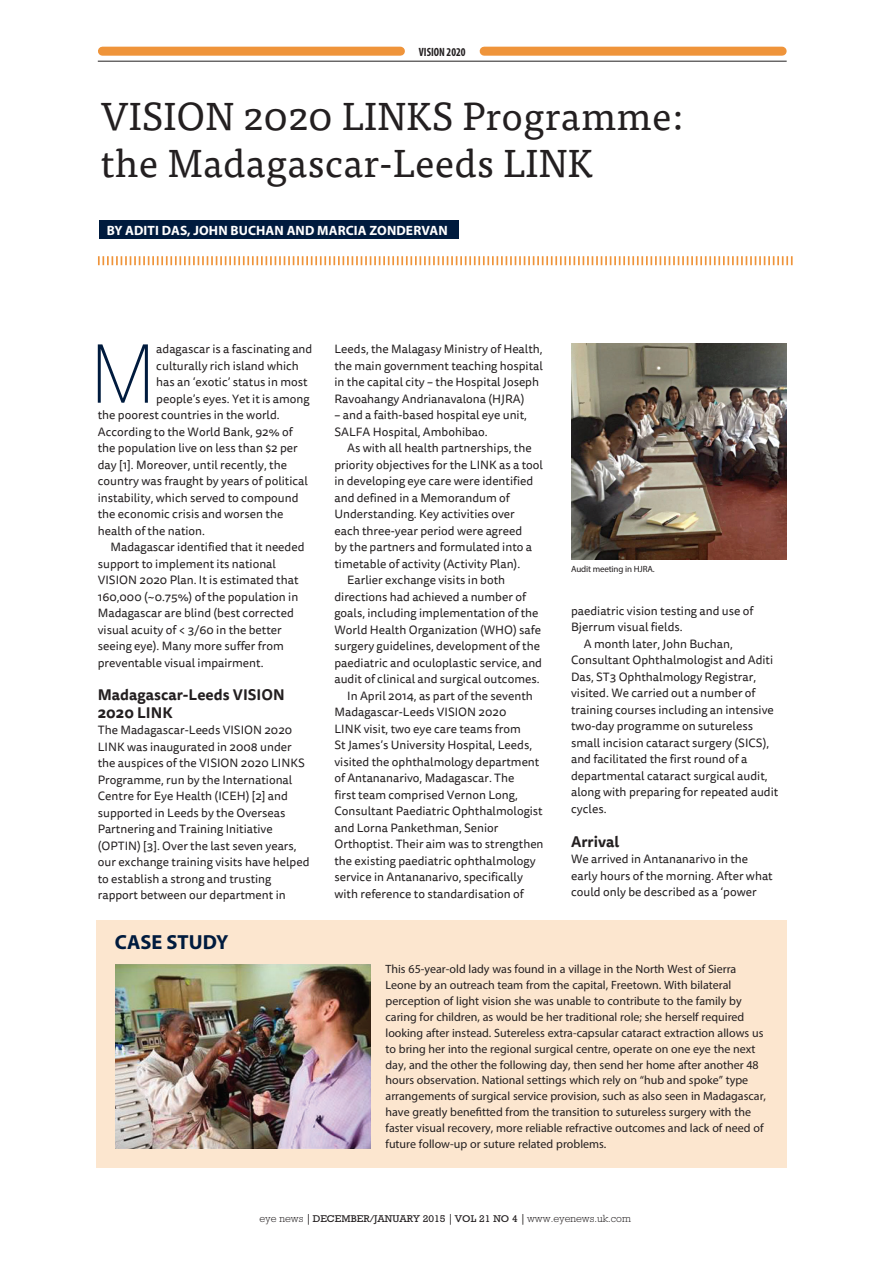
<style>
.page{position:relative;width:893px;height:1263px;background:#fff}
.page>*{position:absolute;margin:0;border:0;box-sizing:border-box;transform-origin:0 0}
.DROP_CAP{font:300 expanded 79.65px "Europa SB";color:#001b3e}
.ENT_article_heading{font:39px/46.5px "Tisa Pro";letter-spacing:.01em;color:#231f20}
.t1{font:700 20.4px "Myriad Pro";color:#001b3e}
.ENT_article_subhead{font:700 15px/17.2px "Tisa Sans Pro";color:#231f20}
.t2{font:700 13.5px "Myriad Pro";letter-spacing:.01em;color:#fff}
.DROP_CAP-2{font:12px/16.5px "Tisa Sans Pro";color:#231f20}
.art_body_initial_par{font:12px/15.9px "Myriad Pro";color:#231f20}
.t3{font:700 condensed 12px "Myriad Pro";color:#231f20;scale:.93 1}
.t4{font:10.05px "Rockwell";color:#231f20;scale:1.05 1}
.art_caption_black{font:9px "Myriad Pro";letter-spacing:-.02em;color:#231f20}
.s1{font-weight:300;font-size:10.5px}
.s2{font-family:"Adobe Caslon Pro";font-weight:700;font-size:10.5px}
</style>
<div class="page">
<img style="left:571px;top:343px;width:215px;height:216px">
<div style="left:96px;top:921px;width:691px;height:247px;background:#fce6cf"></div>
<img style="left:116px;top:964px;width:254px;height:185px">
<svg style="left:98px;top:256px;width:695px;height:9px"></svg>
<div style="left:99px;top:220px;width:360px;height:19px;background:#001b3e"></div>
<hr style="left:98px;top:61px;width:689px;height:1px;background:#231f20">
<div style="left:102px;top:47px;width:298px;height:9px;background:#ef943a"></div>
<div style="left:484px;top:47px;width:298px;height:9px;background:#ef943a"></div>
<p class="t3" style="left:419px;top:44px;width:52px">VISION 2020</p>
<p class="ENT_article_heading" style="left:101px;top:91px;width:584px">VISION 2020 LINKS Programme: the Madagascar-Leeds LINK</p>
<p class="t2" style="left:107px;top:221px;width:342px">BY ADITI DAS, JOHN BUCHAN AND MARCIA ZONDERVAN</p>
<p class="DROP_CAP-2" style="left:156px;top:341px;width:158px">adagascar is a fascinating and</p>
<p class="DROP_CAP" style="left:89px;top:329px;width:68px">M</p>
<p class="DROP_CAP-2" style="left:156px;top:358px;width:144px">culturally rich island which</p>
<p class="DROP_CAP-2" style="left:156px;top:374px;width:153px">has an ‘exotic’ status in most</p>
<p class="DROP_CAP-2" style="left:156px;top:391px;width:155px">people s’ eyes. Yet it is among</p>
<p class="DROP_CAP-2" style="left:98px;top:407px;width:183px">the poorest countries in the world.</p>
<p class="DROP_CAP-2" style="left:98px;top:424px;width:196px">According to the World Bank, 92% of</p>
<p class="DROP_CAP-2" style="left:98px;top:440px;width:201px">the population live on less than $2 per</p>
<p class="DROP_CAP-2" style="left:98px;top:457px;width:191px">day .]1[ Moreover, until recently, the</p>
<p class="DROP_CAP-2" style="left:98px;top:473px;width:212px">country was fraught by years of political</p>
<p class="DROP_CAP-2" style="left:98px;top:490px;width:202px">instability, which served to compound</p>
<p class="DROP_CAP-2" style="left:98px;top:506px;width:187px">the economic crisis and worsen the</p>
<p class="DROP_CAP-2" style="left:98px;top:523px;width:109px">health of the nation.</p>
<p class="DROP_CAP-2" style="left:98px;top:539px;width:208px;text-indent:13px">Madagascar identified that it needed support to implement its national VISION 2020 Plan It. is estimated that 160,000 (~0.75%) of the population in Madagascar are blind (best corrected visual acuity of &lt; 3/60 in the better seeing eye .) Many more suffer from preventable visual impairment.</p>
<p class="ENT_article_subhead" style="left:98px;top:687px;width:188px">Madagascar-Leeds VISION<br>2020 LINK</p>
<p class="DROP_CAP-2" style="left:98px;top:722px;width:213px">The Madagascar-Leeds VISION 2020<br>LINK was inaugurated in 2008 under the auspices of the VISION 2020 LINKS Programme, run by the International Centre for Eye Health (ICEH) [2] and supported in Leeds by the Overseas Partnering and Training Initiative (OPTIN) [ .]3 Over the last seven years, our exchange training visits have helped to establish a strong and trusting rapport between our department in</p>
<p class="t1" style="left:115px;top:929px;width:115px">CASE STUDY</p>
<p class="DROP_CAP-2" style="left:334px;top:341px;width:210px">Leeds, the Malagasy Ministry of Health, the main government teaching hospital in the capital city – the Hospital Joseph Ravoahangy Andrianavalona (HJRA(</p>
<p class="DROP_CAP-2" style="left:334px;top:407px;width:194px">– and a faith-based hospital eye unit,<br>SALFA Hospital, Ambohibao.</p>
<p class="DROP_CAP-2" style="left:334px;top:440px;width:210px;text-indent:13px">As with all health partnerships, the priority objectives for the LINK as a tool in developing eye care were identified and defined in a Memorandum of Understanding. Key activities over each three-year period were agreed<br>by the partners and formulated into a timetable of activity (Activity Plan .(</p>
<p class="DROP_CAP-2" style="left:334px;top:572px;width:209px;text-indent:13px">Earlier exchange visits in both directions had achieved a number of goals, including implementation of the World Health Organization (WHO) safe surgery guidelines, development of the paediatric and oculoplastic service, and audit of clinical and surgical outcomes.</p>
<p class="DROP_CAP-2" style="left:334px;top:688px;width:211px;text-indent:13px">In April 2014, as part of the seventh Madagascar-Leeds VISION 2020<br>LINK visit, two eye care teams from<br>St James s’ University Hospital, Leeds, visited the ophthalmology department of Antananarivo, Madagascar. The<br>first team comprised Vernon Long, Consultant Paediatric Ophthalmologist and Lorna Pankethman, Senior Orthoptist. Their aim was to strengthen the existing paediatric ophthalmology service in Antananarivo, specifically with reference to standardisation of</p>
<p class="art_caption_black" style="left:571px;top:564px;width:85px">Audit meeting in HJRA.</p>
<p class="DROP_CAP-2" style="left:571px;top:603px;width:184px">paediatric vision testing and use of<br>Bjerrum visual fields.</p>
<p class="DROP_CAP-2" style="left:571px;top:636px;width:209px;text-indent:13px">A month later, John Buchan, Consultant Ophthalmologist and Aditi Das, ST3 Ophthalmology Registrar, visited. We carried out a number of training courses including an intensive two-day programme on sutureless small incision cataract surgery (SICS ,( and facilitated the first round of a departmental cataract surgical audit, along with preparing for repeated audit cycles.</p>
<p class="ENT_article_subhead" style="left:571px;top:833px;width:50px">Arrival</p>
<p class="DROP_CAP-2" style="left:571px;top:851px;width:203px">We arrived in Antananarivo in the early hours of the morning. After what could only be described as a ‘power</p>
<p class="art_body_initial_par" style="left:386px;top:961px;width:382px">This 65-year-old lady was found in a village in the North West of Sierra Leone by an outreach team from the capital, Freetown. With bilateral perception of light vision she was unable to contribute to the family by caring for children, as would be her traditional role; she herself required looking after instead. Sutereless extra-capsular cataract extraction allows us to bring her into the regional surgical centre, operate on one eye the next day, and the other the following day, then send her home after another 48 hours observation. National settings which rely on “hub and spoke” type arrangements of surgical service provision, such as also seen in Madagascar, have greatly benefitted from the transition to sutureless surgery with the faster visual recovery, more reliable refractive outcomes and lack of need of future follow-up or suture related problems.</p>
<p class="t4" style="left:259px;top:1213px;width:355px"><span class="s1">eye news</span> <span class="s2">|</span> DECEMBER/JANUARY 2015 <span class="s2">|</span> VOL 21 NO 4 <span class="s2">|</span> <span class="s1">www.eyenews.uk.com</span></p>
</div>
